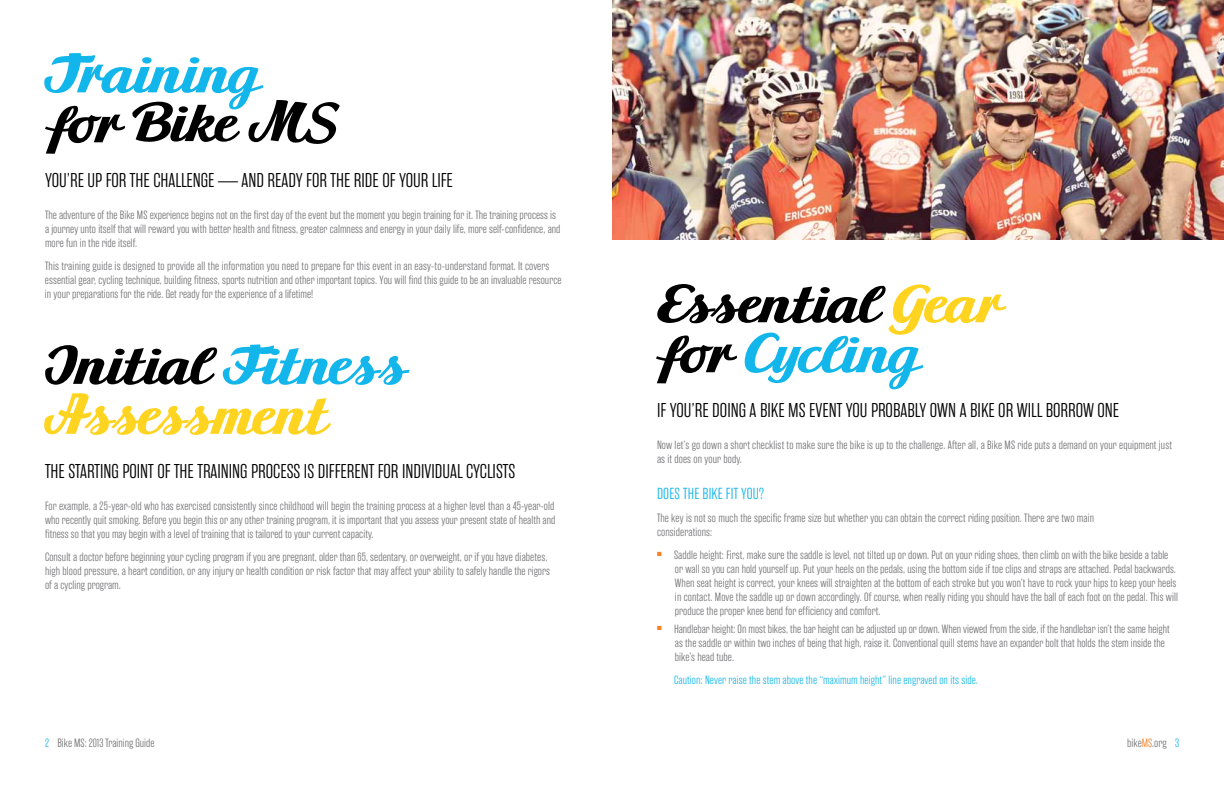
<style>
.page{position:relative;width:1224px;height:792px;background:#fff}
.page>*{position:absolute;margin:0;border:0;box-sizing:border-box;transform-origin:0 0}
.t1{font:70px/50px "Zierfische";color:#ffd420}
.t2{font:70px/50px "Zierfische";color:#000}
.t3{font:70px/50px "Zierfische";color:#13b6ea}
.t4{font:300 20px "Rama Gothic E";color:#000}
.t5{font:300 16px "Rama Gothic E";letter-spacing:.01em;color:#13b6ea}
.t6{font:300 12px/14px "Rama Gothic E";letter-spacing:.005em;color:#717073}
.t7{font:300 12px "Rama Gothic E";letter-spacing:.01em;color:#13b6ea}
.s1{color:#fff}
.s2{color:#000}
.s3{color:#13b6ea}
.s4{color:#ffd420}
.s5{color:#f58025}
</style>
<div class="page">
<img style="left:612px;top:0;width:612px;height:240px">
<svg style="left:132px;top:102px;width:108px;height:40px"></svg>
<svg style="left:248px;top:100px;width:92px;height:44px"></svg>
<svg style="left:45px;top:106px;width:33px;height:48px"></svg>
<svg style="left:656px;top:335px;width:33px;height:48px"></svg>
<h1 class="t3" style="left:45px;top:48px;width:215px">Training <span class="s1">f</span><span class="s2">or</span></h1>
<h2 class="t4" style="left:45px;top:169px;width:409px">You’re up for the challenge — and ready for the ride of your life</h2>
<p class="t6" style="left:45px;top:208px;width:517px">The adventure of the Bike MS experience begins not on the first day of the event but the moment you begin training for it. The training process is a journey unto itself that will reward you with better health and fitness, greater calmness and energy in your daily life, more self-confidence, and more fun in the ride itself.</p>
<p class="t6" style="left:45px;top:259px;width:518px">This training guide is designed to provide all the information you need to prepare for this event in an easy-to-understand format. It covers essential gear, cycling technique, building fitness, sports nutrition and other important topics. You will find this guide to be an invaluable resource in your preparations for the ride. Get ready for the experience of a lifetime!</p>
<h1 class="t1" style="left:45px;top:340px;width:363px"><span class="s2">Initial</span> <span class="s3">Fitness<br></span>Assessment</h1>
<h2 class="t4" style="left:45px;top:461px;width:485px">the starting point of the training process is different for individual cyclists <span class="s1">/</span></h2>
<p class="t6" style="left:45px;top:499px;width:512px;text-align:justify">For example, a 25-year-old who has exercised consistently since childhood will begin the training process at a higher level than a 45-year-old who recently quit smoking. Before you begin this or any other training program, it is important that you assess your present state of health and fitness so that you may begin with a level of training that is tailored to your current capacity.</p>
<p class="t6" style="left:45px;top:550px;width:507px">Consult a doctor before beginning your cycling program if you are pregnant, older than 65, sedentary, or overweight, or if you have diabetes, high blood pressure, a heart condition, or any injury or health condition or risk factor that may affect your ability to safely handle the rigors of a cycling program.<span class="s1">//</span></p>
<h1 class="t2" style="left:657px;top:278px;width:345px">Essential <span class="s4">Gear </span><span class="s1">f</span>or <span class="s3">Cycling</span></h1>
<h2 class="t4" style="left:657px;top:399px;width:464px">If you’re doing a bike ms event you probably own a bike or will borrow one</h2>
<p class="t6" style="left:657px;top:438px;width:517px">Now let’s go down a short checklist to make sure the bike is up to the challenge. After all, a Bike MS ride puts a demand on your equipment just as it does on your body.</p>
<h3 class="t5" style="left:657px;top:485px;width:108px">Does the bike fit you?</h3>
<p class="t6" style="left:657px;top:511px;width:439px">The key is not so much the specific frame size but whether you can obtain the correct riding position. There are two main considerations:</p>
<p class="t6" style="left:675px;top:548px;width:504px;text-indent:-18px"><sup>■</sup> Saddle height: First, make sure the saddle is level, not tilted up or down. Put on your riding shoes, then climb on with the bike beside a table or wall so you can hold yourself up. Put your heels on the pedals, using the bottom side if toe clips and straps are attached. Pedal backwards.<br>When seat height is correct, your knees will straighten at the bottom of each stroke but you won’t have to rock your hips to keep your heels in contact. Move the saddle up or down accordingly. Of course, when really riding you should have the ball of each foot on the pedal. This will produce the proper knee bend for efficiency and comfort.</p>
<p class="t6" style="left:675px;top:622px;width:496px;text-indent:-18px"><sup>■</sup> Handlebar height: On most bikes, the bar height can be adjusted up or down. When viewed from the side, if the handlebar isn’t the same height as the saddle or within two inches of being that high, raise it. Conventional quill stems have an expander bolt that holds the stem inside the bike’s head tube.</p>
<p class="t7" style="left:674px;top:674px;width:306px">Caution: Never raise the stem above the “maximum height” line engraved on its side.</p>
<p class="t6" style="left:45px;top:736px;width:111px"><span class="s3">2</span> Bike MS: 2013 Training Guide</p>
<p class="t6" style="left:1127px;top:736px;width:53px">bike<span class="s5">MS</span>.org <span class="s3">3</span></p>
</div>
